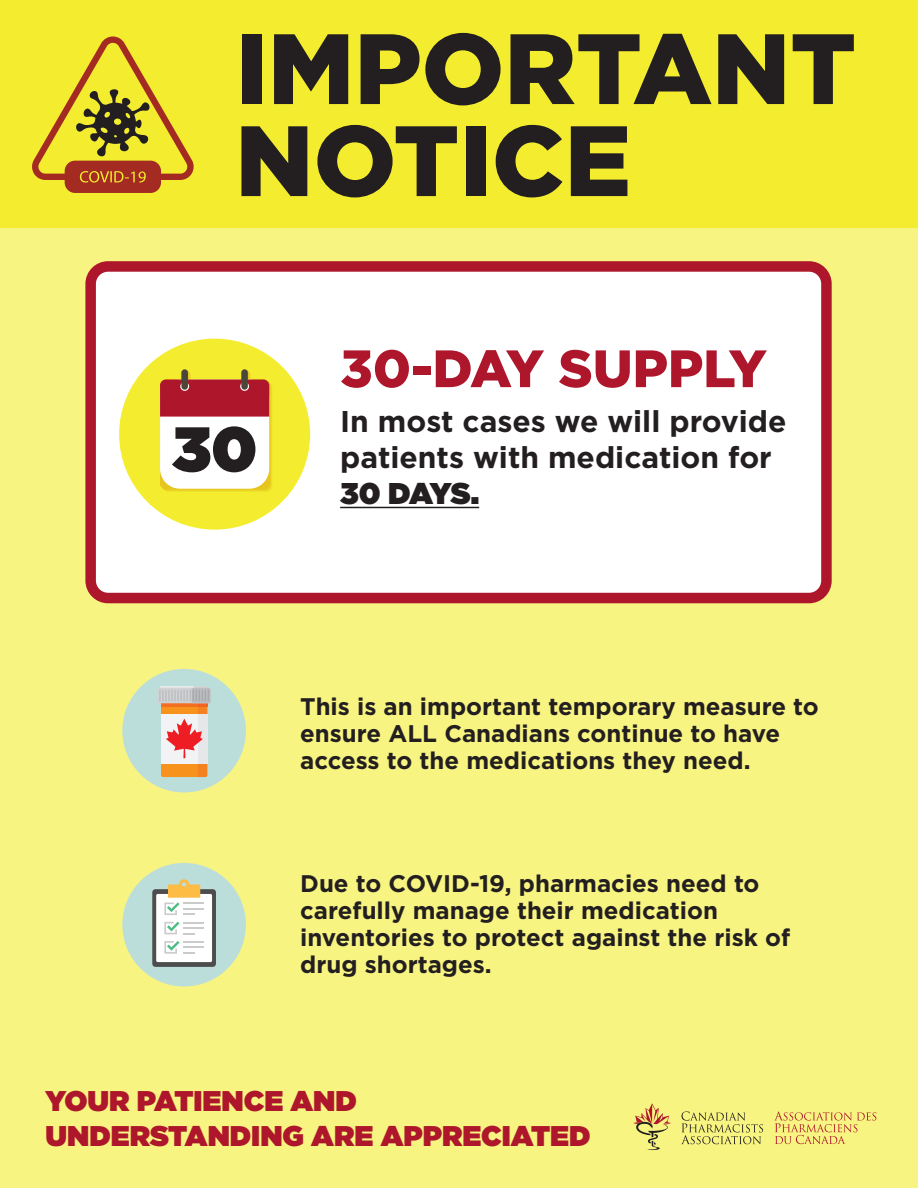
<style>
.page{position:relative;width:918px;height:1188px;background:#fff}
.page>*{position:absolute;margin:0;border:0;box-sizing:border-box;transform-origin:0 0}
.t1{font:900 99.75px/91.9px "Gotham";color:#231f20}
.t2{font:900 63px "Gotham";color:#231f20}
.t3{font:900 52.5px "Gotham";color:#ae172b}
.t4{font:700 30px/36px "Gotham";color:#231f20}
.t5{font:900 30px "Gotham";letter-spacing:-.04em;color:#231f20}
.t6{font:900 28.5px/34.2px "Gotham";color:#ae172b}
.t7{font:700 24px/27px "Gotham";color:#231f20}
</style>
<div class="page">
<div style="left:0;top:0;width:918px;height:227px;background:#f4ed2f"></div>
<div style="left:0;top:223px;width:918px;height:965px;background:#f8f482"></div>
<svg style="left:32px;top:36px;width:162px;height:157px"></svg>
<div style="left:91px;top:266px;width:735px;height:332px;background:#fff;border-radius:17px"></div>
<div style="left:85px;top:261px;width:747px;height:342px;border:10px solid #ae172b;border-radius:17px"></div>
<hr style="left:340px;top:507px;width:139px;height:1px;background:#231f20">
<div style="left:119px;top:339px;width:191px;height:191px;background:#f4ed2f;border-radius:50%"></div>
<svg style="left:160px;top:369px;width:112px;height:123px;background:#e5b8a4"></svg>
<svg style="left:240px;top:382px;width:9px;height:9px"></svg>
<div style="left:241px;top:369px;width:7px;height:21px;background:#4b4738;border-radius:3px"></div>
<svg style="left:180px;top:382px;width:9px;height:9px"></svg>
<div style="left:181px;top:369px;width:7px;height:21px;background:#4b4738;border-radius:3px"></div>
<div style="left:122px;top:669px;width:124px;height:123px;background:#bbdedb;border-radius:50%"></div>
<div style="left:160px;top:686px;width:48px;height:6px;background:#e6e7e9"></div>
<div style="left:195px;top:686px;width:13px;height:6px;background:#d1d2d4"></div>
<svg style="left:158px;top:688px;width:53px;height:89px;background:#e3b29a"></svg>
<div style="left:122px;top:863px;width:124px;height:123px;background:#bbdedb;border-radius:50%"></div>
<div style="left:152px;top:889px;width:64px;height:78px;background:#4d4d4d;border-radius:3px"></div>
<div style="left:156px;top:894px;width:56px;height:68px;background:#fff;border-radius:2px"></div>
<svg style="left:164px;top:922px;width:39px;height:12px"></svg>
<svg style="left:164px;top:941px;width:39px;height:13px"></svg>
<svg style="left:164px;top:879px;width:39px;height:36px"></svg>
<svg style="left:633px;top:1103px;width:38px;height:48px"></svg>
<svg style="left:681px;top:1111px;width:82px;height:33px"></svg>
<svg style="left:774px;top:1111px;width:102px;height:33px"></svg>
<h1 class="t1" style="left:235px;top:22px;width:622px">IMPORTANT<br>NOTICE</h1>
<h2 class="t2" style="left:172px;top:404px;width:87px">30</h2>
<h3 class="t3" style="left:340px;top:332px;width:428px">30-DAY SUPPLY</h3>
<p class="t4" style="left:340px;top:404px;width:448px">In most cases we will provide patients with medication for</p>
<p class="t5" style="left:340px;top:472px;width:141px">30 DAYS.</p>
<p class="t7" style="left:300px;top:693px;width:520px">This is an important temporary measure to ensure ALL Canadians continue to have access to the medications they need.</p>
<p class="t7" style="left:300px;top:870px;width:492px">Due to COVID-19, pharmacies need to carefully manage their medication inventories to protect against the risk of drug shortages.</p>
<p class="t6" style="left:46px;top:1084px;width:546px">YOUR PATIENCE AND<br>UNDERSTANDING ARE APPRECIATED</p>
</div>
